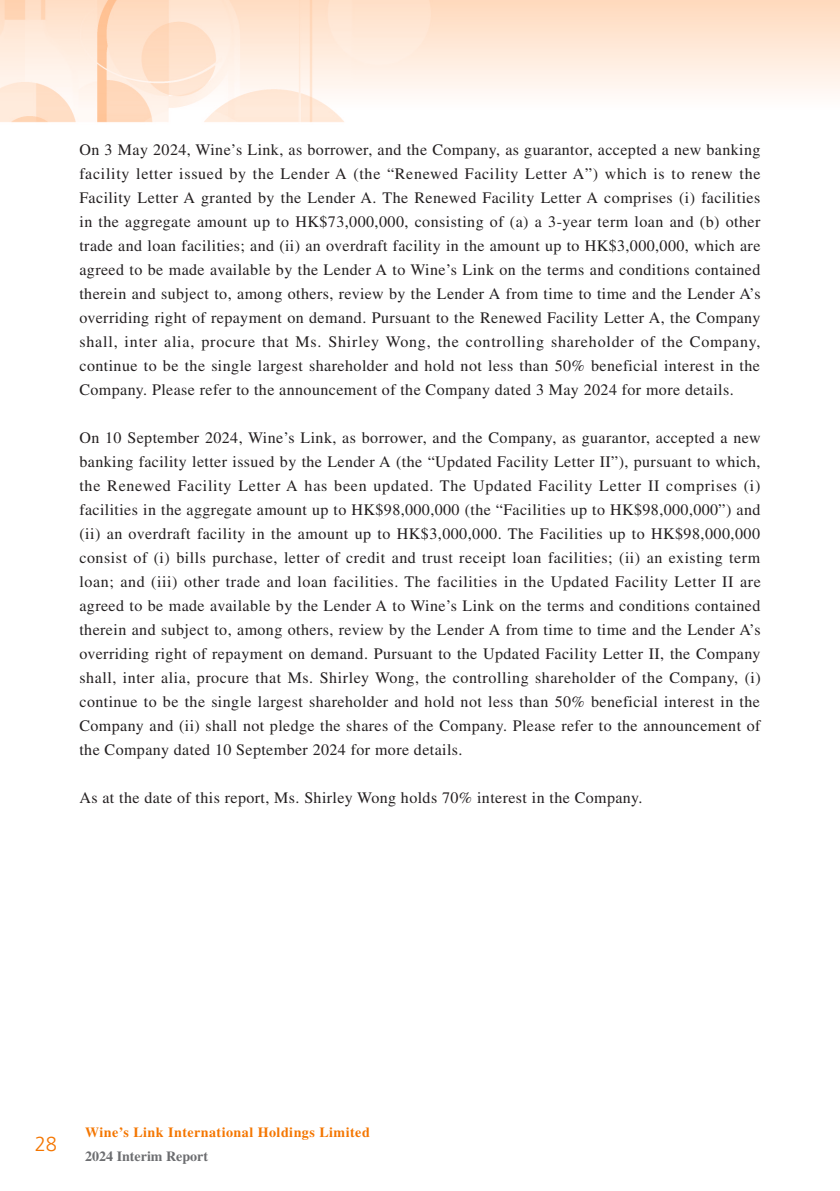
<style>
.page{position:relative;width:840px;height:1191px;background:#fff}
.page>*{position:absolute;margin:0;border:0;box-sizing:border-box;transform-origin:0 0}
.t1{font:300 20px "Frutiger LT Pro";color:#f47600}
.t2{font:16px/24px "Times LT Std";letter-spacing:.025em;color:#231f20;text-align:justify}
.t3{font:700 14px "Times LT Std";letter-spacing:.035em;color:#f47600}
.t4{font:700 14px "Times LT Std";color:#6c6d70}
</style>
<div class="page">
<img style="left:0;top:0;width:838px;height:123px">
<p class="t2" style="left:79px;top:138px;width:682px">On 3 May 2024, Wine’s Link, as borrower, and the Company, as guarantor, accepted a new banking facility letter issued by the Lender A (the “Renewed Facility Letter A”) which is to renew the Facility Letter A granted by the Lender A. The Renewed Facility Letter A comprises (i) facilities in the aggregate amount up to HK$73,000,000, consisting of (a) a 3-year term loan and (b) other trade and loan facilities; and (ii) an overdraft facility in the amount up to HK$3,000,000, which are agreed to be made available by the Lender A to Wine’s Link on the terms and conditions contained therein and subject to, among others, review by the Lender A from time to time and the Lender A’s overriding right of repayment on demand. Pursuant to the Renewed Facility Letter A, the Company shall, inter alia, procure that Ms. Shirley Wong, the controlling shareholder of the Company, continue to be the single largest shareholder and hold not less than 50% beneficial interest in the Company. Please refer to the announcement of the Company dated 3 May 2024 for more details.</p>
<p class="t2" style="left:79px;top:426px;width:682px">On 10 September 2024, Wine’s Link, as borrower, and the Company, as guarantor, accepted a new banking facility letter issued by the Lender A (the “Updated Facility Letter II”), pursuant to which, the Renewed Facility Letter A has been updated. The Updated Facility Letter II comprises (i) facilities in the aggregate amount up to HK$98,000,000 (the “Facilities up to HK$98,000,000”) and (ii) an overdraft facility in the amount up to HK$3,000,000. The Facilities up to HK$98,000,000 consist of (i) bills purchase, letter of credit and trust receipt loan facilities; (ii) an existing term loan; and (iii) other trade and loan facilities. The facilities in the Updated Facility Letter II are agreed to be made available by the Lender A to Wine’s Link on the terms and conditions contained therein and subject to, among others, review by the Lender A from time to time and the Lender A’s overriding right of repayment on demand. Pursuant to the Updated Facility Letter II, the Company shall, inter alia, procure that Ms. Shirley Wong, the controlling shareholder of the Company, (i) continue to be the single largest shareholder and hold not less than 50% beneficial interest in the Company and (ii) shall not pledge the shares of the Company. Please refer to the announcement of the Company dated 10 September 2024 for more details.</p>
<p class="t2" style="left:79px;top:786px;width:564px">As at the date of this report, Ms. Shirley Wong holds 70% interest in the Company.</p>
<p class="t1" style="left:35px;top:1132px;width:24px">28</p>
<p class="t3" style="left:85px;top:1123px;width:286px">Wine’s Link International Holdings Limited</p>
<p class="t4" style="left:85px;top:1147px;width:124px">2024 Interim Report</p>
</div>
